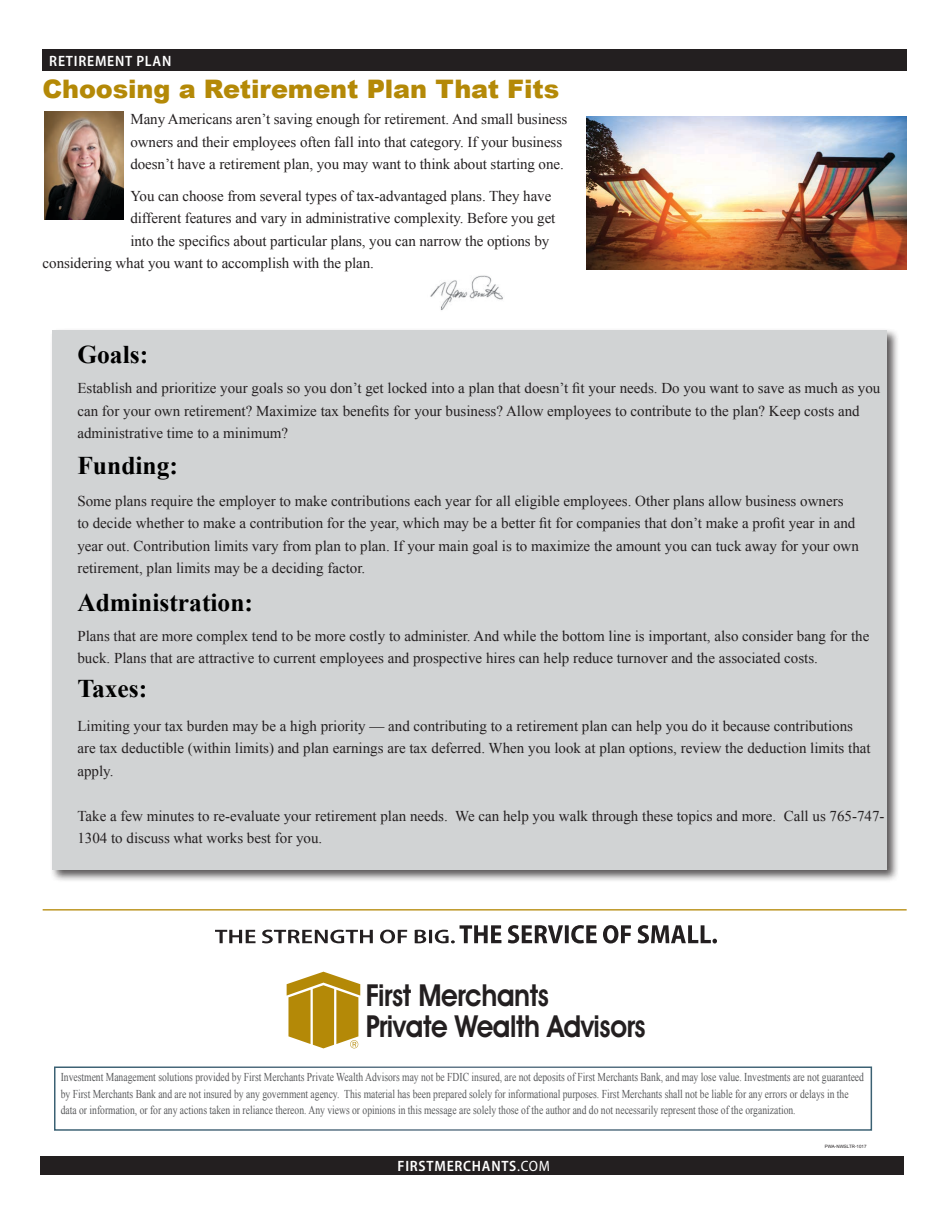
<style>
.page{position:relative;width:945px;height:1215px;background:#fff}
.page>*{position:absolute;margin:0;border:0;box-sizing:border-box;transform-origin:0 0}
.t1{font:600 30.45px/30.5px "Avant Garde IT Cby BT";letter-spacing:-.015em;color:#231f20;scale:.9 1}
.t2{font:700 25.5px "Times New Roman";color:#000}
.t3{font:900 25.5px "Arial";letter-spacing:-.005em;color:#b48907}
.t4{font:15px/22.5px "Times New Roman";color:#231f20}
.t5{font:600 semi-condensed 15px "Myriad Pro";letter-spacing:.05em;color:#fff}
.t6{font:12px/16.5px "Times New Roman";color:#58595b;scale:.8 1}
.t7{font:4.5px "Arial";color:#231f20}
.s1{font-weight:400}
</style>
<div class="page">
<div style="left:40px;top:1156px;width:864px;height:18px;background:#231f20"></div>
<svg style="left:215px;top:925px;width:502px;height:18px"></svg>
<hr style="left:43px;top:909px;width:864px;height:2px;background:#b48907">
<svg style="left:287px;top:972px;width:73px;height:76px"></svg>
<div style="left:43px;top:50px;width:864px;height:21px;background:#231f20"></div>
<img style="left:587px;top:116px;width:320px;height:154px">
<div style="left:49px;top:327px;width:851px;height:556px;background:#231f20;opacity:.75"></div>
<div style="left:53px;top:330px;width:834px;height:540px;background:#d1d3d4"></div>
<div style="left:54px;top:1066px;width:818px;height:65px;border:2px solid #fff"></div>
<img style="left:45px;top:112px;width:79px;height:108px">
<img style="left:430px;top:275px;width:73px;height:35px">
<p class="t5" style="left:49px;top:53px;width:124px">RETIREMENT PLAN</p>
<h2 class="t3" style="left:42px;top:70px;width:518px">Choosing a Retirement Plan That Fits</h2>
<p class="t4" style="left:130px;top:108px;width:438px">Many Americans aren’t saving enough for retirement. And small business owners and their employees often fall into that category. If your business doesn’t have a retirement plan, you may want to think about starting one.</p>
<p class="t4" style="left:130px;top:184px;width:423px">You can choose from several types of tax-advantaged plans. They have</p>
<p class="t4" style="left:130px;top:207px;width:427px">different features and vary in administrative complexity. Before you get</p>
<p class="t4" style="left:130px;top:229px;width:420px">into the specifics about particular plans, you can narrow the options by</p>
<p class="t4" style="left:43px;top:252px;width:333px">considering what you want to accomplish with the plan.</p>
<h2 class="t2" style="left:77px;top:337px;width:72px">Goals:</h2>
<p class="t4" style="left:77px;top:377px;width:805px">Establish and prioritize your goals so you don’t get locked into a plan that doesn’t fit your needs. Do you want to save as much as you can for your own retirement? Maximize tax benefits for your business? Allow employees to contribute to the plan? Keep costs and administrative time to a minimum?</p>
<h2 class="t2" style="left:77px;top:447px;width:102px">Funding:</h2>
<p class="t4" style="left:77px;top:489px;width:783px">Some plans require the employer to make contributions each year for all eligible employees. Other plans allow business owners<br>to decide whether to make a contribution for the year, which may be a better fit for companies that don’t make a profit year in and year out. Contribution limits vary from plan to plan. If your main goal is to maximize the amount you can tuck away for your own retirement, plan limits may be a deciding factor.</p>
<h2 class="t2" style="left:77px;top:585px;width:177px">Administration:</h2>
<p class="t4" style="left:77px;top:624px;width:793px">Plans that are more complex tend to be more costly to administer. And while the bottom line is important, also consider bang for the buck. Plans that are attractive to current employees and prospective hires can help reduce turnover and the associated costs.</p>
<h2 class="t2" style="left:77px;top:671px;width:71px">Taxes:</h2>
<p class="t4" style="left:77px;top:714px;width:795px">Limiting your tax burden may be a high priority — and contributing to a retirement plan can help you do it because contributions are tax deductible (within limits) and plan earnings are tax deferred. When you look at plan options, review the deduction limits that apply.</p>
<p class="t4" style="left:77px;top:804px;width:809px">Take a few minutes to re-evaluate your retirement plan needs. We can help you walk through these topics and more. Call us 765-747-<br>1304 to discuss what works best for you.</p>
<h1 class="t1" style="left:366px;top:980px;width:312px">First Merchants<br>Private Wealth Advisors</h1>
<p class="t6" style="left:61px;top:1069px;width:1006px">Investment Management solutions provided by First Merchants Private Wealth Advisors may not be FDIC insured, are not deposits of First Merchants Bank, and may lose value. Investments are not guaranteed by First Merchants Bank and are not insured by any government agency. This material has been prepared solely for informational purposes. First Merchants shall not be liable for any errors or delays in the data or information, or for any actions taken in reliance thereon. Any views or opinions in this message are solely those of the author and do not necessarily represent those of the organization.</p>
<p class="t7" style="left:825px;top:1143px;width:43px">PWA-NWSLTR-1017</p>
<p class="t5" style="left:398px;top:1158px;width:154px">FIRSTMERCHANTS<span class="s1">.COM</span></p>
</div>
